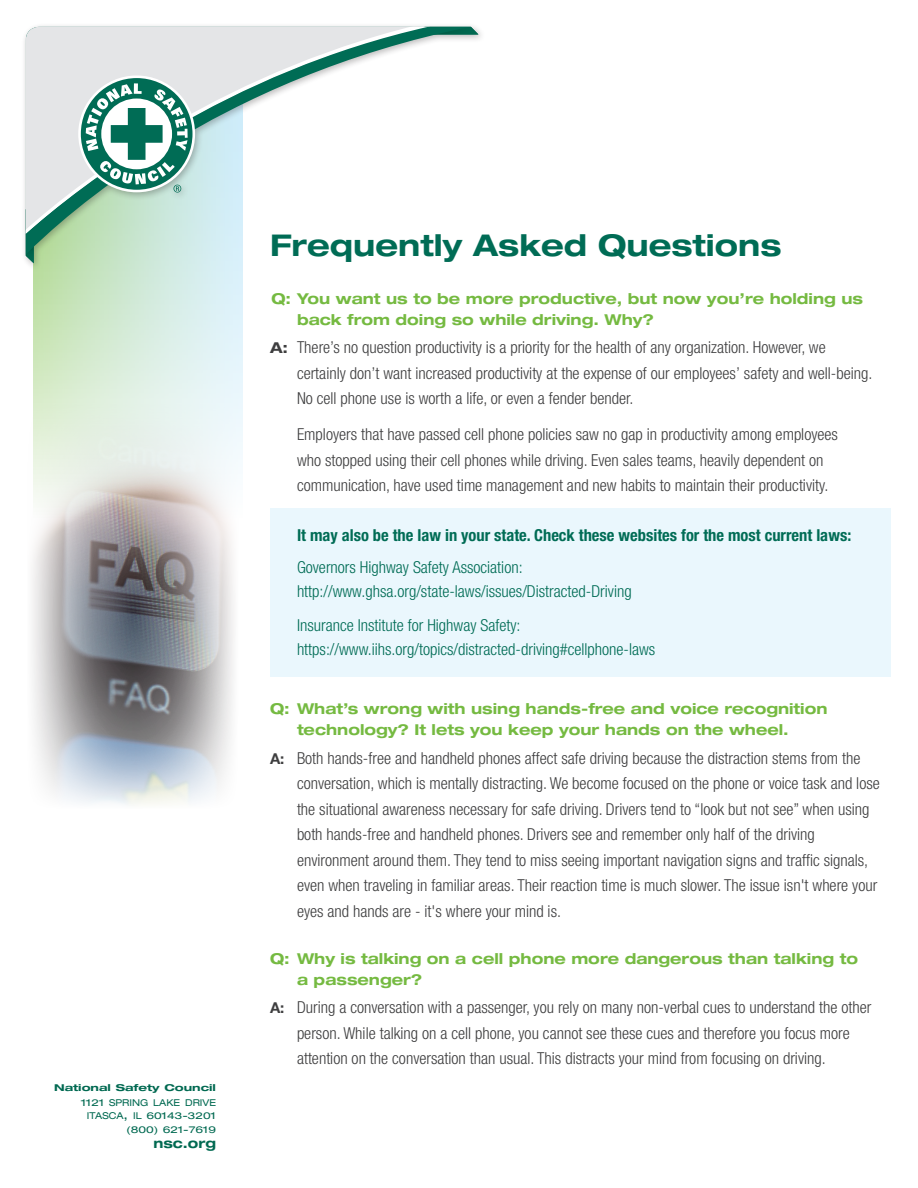
<style>
.page{position:relative;width:918px;height:1188px;background:#fff}
.page>*{position:absolute;margin:0;border:0;box-sizing:border-box;transform-origin:0 0}
.Body_Text{font:700 expanded 30px "Helvetica Neue LT Std";color:#006c55}
.Body_Text-2{font:300 condensed 16.5px/25.5px "Helvetica Neue LT Std";color:#3e3e3f}
.Body_Text-3{font:300 condensed 16.5px "Helvetica Neue LT Std";color:#006c55}
.Body_Text-4{font:700 condensed 16.5px "Helvetica Neue LT Std";color:#006c55}
.Body_Text-5{font:700 expanded 15px/21px "Helvetica Neue LT Std";color:#75ba41}
.t1{font:700 expanded 13.5px "Helvetica Neue LT Std";color:#006951}
.t2{font:expanded 9.45px/13.5px "Helvetica Neue LT Std";color:#006951;text-align:right;scale:1.21 1}
.t3{font:700 expanded 9.45px "Helvetica Neue LT Std";color:#006951;scale:1.21 1}
.s1{font-size:13.5px}
.s2{font-weight:700;font-stretch:expanded;font-size:15px}
.s3{font-weight:700;font-stretch:normal;font-size:15px}
</style>
<div class="page">
<svg style="left:33px;top:271px;width:210px;height:189px;background:#d6ecda"></svg>
<div style="left:21px;top:22px;width:465px;height:249px;background:#231f20;opacity:.3"></div>
<svg style="left:472px;top:27px;width:7px;height:8px"></svg>
<img style="left:472px;top:27px;width:6px;height:7px">
<img style="left:26px;top:255px;width:8px;height:8px">
<svg style="left:26px;top:27px;width:446px;height:228px"></svg>
<svg style="left:26px;top:234px;width:405px;height:5px"></svg>
<svg style="left:26px;top:27px;width:413px;height:207px"></svg>
<svg style="left:78px;top:76px;width:117px;height:116px"></svg>
<div style="left:81px;top:78px;width:112px;height:112px;background:#006c55;border-radius:50%"></div>
<svg style="left:86px;top:83px;width:102px;height:110px"></svg>
<div style="left:270px;top:509px;width:621px;height:168px;background:#eaf7fd"></div>
<img style="left:32px;top:403px;width:207px;height:401px">
<p class="t3" style="left:54px;top:1081px;width:135px">National Safety Council</p>
<p class="t2" style="left:81px;top:1095px;width:113px">1121 SPRING LAKE DRIVE<br>ITASCA<span class="s1">,</span> IL 60143-3201 (800) 621-7619</p>
<p class="t1" style="left:153px;top:1134px;width:64px">nsc.org</p>
<p class="Body_Text" style="left:270px;top:226px;width:513px">Frequently Asked Questions</p>
<p class="Body_Text-5" style="left:297px;top:288px;width:568px;text-indent:-26px">Q: You want us to be more productive, but now you’re holding us back from doing so while driving. Why?</p>
<p class="Body_Text-2" style="left:297px;top:334px;width:577px;text-indent:-27px"><span class="s2">A:</span> There’s no question productivity is a priority for the health of any organization. However, we certainly don’t want increased productivity at the expense of our employees’ safety and well-being.<br>No cell phone use is worth a life, or even a fender bender.</p>
<p class="Body_Text-2" style="left:297px;top:421px;width:542px">Employers that have passed cell phone policies saw no gap in productivity among employees who stopped using their cell phones while driving. Even sales teams, heavily dependent on communication, have used time management and new habits to maintain their productivity.</p>
<p class="Body_Text-4" style="left:297px;top:525px;width:556px">It may also be the law in your state. Check these websites for the most current laws:</p>
<p class="Body_Text-3" style="left:297px;top:558px;width:227px">Governors Highway Safety Association:</p>
<p class="Body_Text-3" style="left:297px;top:582px;width:336px">http://www.ghsa.org/state-laws/issues/Distracted-Driving</p>
<p class="Body_Text-3" style="left:297px;top:616px;width:225px">Insurance Institute for Highway Safety:</p>
<p class="Body_Text-3" style="left:297px;top:639px;width:360px">https://www.iihs.org/topics/distracted-driving#cellphone-laws</p>
<p class="Body_Text-5" style="left:297px;top:698px;width:532px;text-indent:-27px">Q: What’s wrong with using hands-free and voice recognition technology? It lets you keep your hands on the wheel.</p>
<p class="Body_Text-2" style="left:297px;top:745px;width:584px;text-indent:-27px"><span class="s3">A:</span> Both hands-free and handheld phones affect safe driving because the distraction stems from the conversation, which is mentally distracting. We become focused on the phone or voice task and lose the situational awareness necessary for safe driving. Drivers tend to “look but not see” when using both hands-free and handheld phones. Drivers see and remember only half of the driving environment around them. They tend to miss seeing important navigation signs and traffic signals, even when traveling in familiar areas. Their reaction time is much slower. The issue isn't where your eyes and hands are - it's where your mind is.</p>
<p class="Body_Text-5" style="left:297px;top:948px;width:563px;text-indent:-27px">Q: Why is talking on a cell phone more dangerous than talking to a passenger?</p>
<p class="Body_Text-2" style="left:297px;top:994px;width:576px;text-indent:-27px"><span class="s3">A:</span> During a conversation with a passenger, you rely on many non-verbal cues to understand the other person. While talking on a cell phone, you cannot see these cues and therefore you focus more attention on the conversation than usual. This distracts your mind from focusing on driving.</p>
</div>
